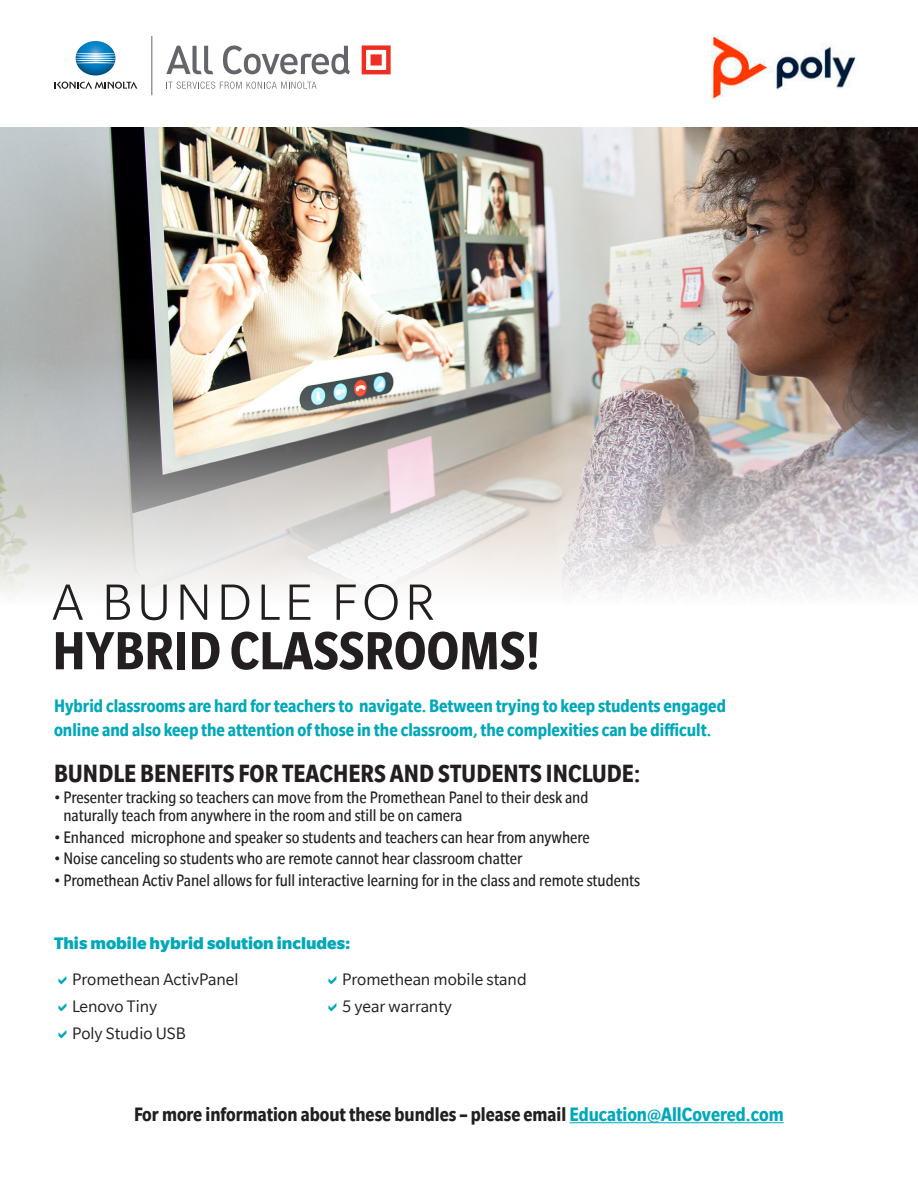
<style>
.page{position:relative;width:918px;height:1188px;background:#fff}
.page>*{position:absolute;margin:0;border:0;box-sizing:border-box;transform-origin:0 0}
.t1{font:700 condensed 58.5px "Slate";color:#231f20}
.t2{font:300 55.5px "Slate";letter-spacing:.08em;color:#231f20}
.t3{font:700 condensed 27px "Slate";color:#231f20}
.t4{font:700 condensed 21px "Slate";color:#231f20}
.t5{font:700 condensed 19.5px/23.4px "Slate";color:#00a8b9}
.t6{font:condensed 18px/18px "Slate";color:#231f20}
.t7{font:18px "Slate";color:#231f20}
.t8{font:900 18px "Slate";color:#00a8b9}
.s1{color:#00a8b9}
</style>
<div class="page">
<img style="left:0;top:127px;width:918px;height:232px">
<svg style="left:166px;top:45px;width:47px;height:29px"></svg>
<svg style="left:223px;top:46px;width:127px;height:28px"></svg>
<svg style="left:362px;top:45px;width:29px;height:29px"></svg>
<img style="left:76px;top:41px;width:39px;height:35px">
<svg style="left:55px;top:81px;width:82px;height:8px"></svg>
<svg style="left:166px;top:82px;width:151px;height:7px"></svg>
<hr style="left:152px;top:36px;width:1px;height:59px;background:#63656a">
<svg style="left:0;top:359px;width:918px;height:236px;background:#c9c6c3"></svg>
<img style="left:712px;top:35px;width:144px;height:65px">
<hr style="left:569px;top:1122px;width:215px;height:1px;background:#00a8b9">
<p class="t2" style="left:52px;top:574px;width:384px">A BUNDLE FOR</p>
<p class="t1" style="left:52px;top:620px;width:489px">HYBRID CLASSROOMS!</p>
<p class="t5" style="left:54px;top:694px;width:674px">Hybrid classrooms are hard for teachers to navigate. Between trying to keep students engaged online and also keep the attention of those in the classroom, the complexities can be difficult.</p>
<p class="t3" style="left:54px;top:759px;width:588px">BUNDLE BENEFITS FOR TEACHERS AND STUDENTS INCLUDE:</p>
<p class="t6" style="left:63px;top:788px;width:527px;text-indent:-9px">• Presenter tracking so teachers can move from the Promethean Panel to their desk and naturally teach from anywhere in the room and still be on camera</p>
<p class="t6" style="left:54px;top:828px;width:537px">• Enhanced microphone and speaker so students and teachers can hear from anywhere</p>
<p class="t6" style="left:54px;top:850px;width:470px">• Noise canceling so students who are remote cannot hear classroom chatter</p>
<p class="t6" style="left:54px;top:871px;width:588px">• Promethean Activ Panel allows for full interactive learning for in the class and remote students</p>
<p class="t8" style="left:54px;top:933px;width:298px">This mobile hybrid solution includes:</p>
<p class="t7" style="left:72px;top:970px;width:168px">Promethean ActivPanel</p>
<p class="t7" style="left:342px;top:970px;width:186px">Promethean mobile stand</p>
<p class="t7" style="left:72px;top:997px;width:87px">Lenovo Tiny</p>
<p class="t7" style="left:342px;top:997px;width:112px">5 year warranty</p>
<p class="t7" style="left:72px;top:1024px;width:115px">Poly Studio USB</p>
<p class="t4" style="left:134px;top:1104px;width:651px">For more information about these bundles – please email <span class="s1">Education@AllCovered.com</span></p>
</div>
